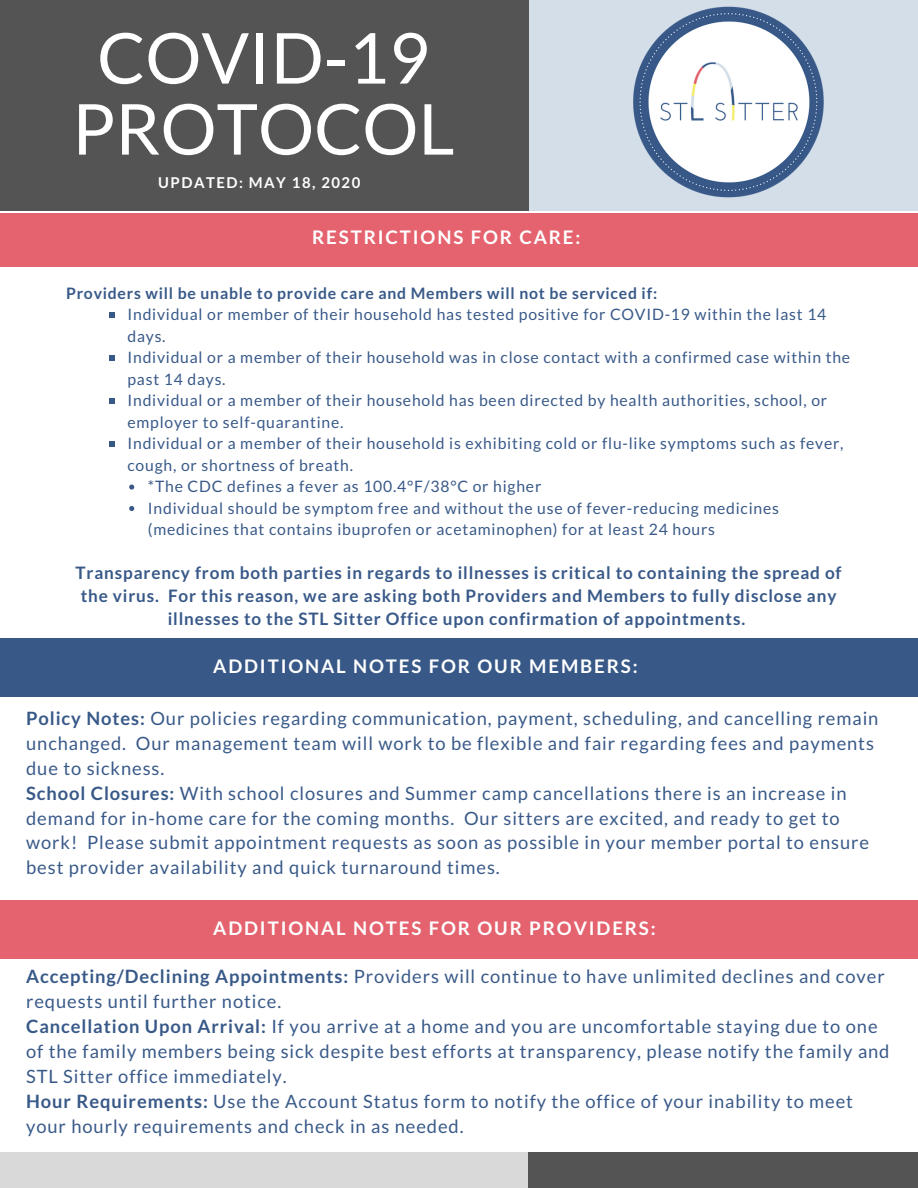
<style>
.page{position:relative;width:918px;height:1188px;background:#fff}
.page>*{position:absolute;margin:0;border:0;box-sizing:border-box;transform-origin:0 0}
.t1{font:70.35px/70.9px "Lato";color:#fff;text-align:center}
.t2{font:700 18.6px "Lato";letter-spacing:.1em;color:#fff}
.t3{font:18.3px/24.9px "Lato";letter-spacing:.05em;color:#385988}
.t4{font:700 17.1px/22.6px "Lato";letter-spacing:.05em;color:#385988;text-align:center}
.t5{font:15.75px "Lato";letter-spacing:.05em;color:#385988}
.t6{font:700 15.75px "Lato";letter-spacing:.05em;color:#385988}
.t7{font:700 14.85px "Lato";letter-spacing:.1em;color:#fff}
.s1{font-weight:700}
</style>
<div class="page">
<div style="left:525px;top:0;width:393px;height:210px;background:#d3dee8"></div>
<div style="left:0;top:0;width:529px;height:211px;background:#545454"></div>
<div style="left:525px;top:1152px;width:393px;height:36px;background:#545454"></div>
<div style="left:0;top:1152px;width:528px;height:36px;background:#d9d9d9"></div>
<svg style="left:109px;top:313px;width:5px;height:5px"></svg>
<svg style="left:109px;top:356px;width:5px;height:5px"></svg>
<svg style="left:109px;top:399px;width:5px;height:5px"></svg>
<svg style="left:109px;top:442px;width:5px;height:5px"></svg>
<svg style="left:129px;top:485px;width:5px;height:5px"></svg>
<svg style="left:129px;top:506px;width:5px;height:5px"></svg>
<div style="left:0;top:214px;width:918px;height:53px;background:#e4636f"></div>
<img style="left:633px;top:6px;width:191px;height:192px">
<div style="left:0;top:638px;width:918px;height:59px;background:#385988"></div>
<div style="left:0;top:900px;width:918px;height:59px;background:#e4636f"></div>
<h1 class="t1" style="left:72px;top:21px;width:384px">COVID-19<br>PROTOCOL</h1>
<p class="t7" style="left:158px;top:173px;width:204px">UPDATED: MAY 18, 2020</p>
<p class="t2" style="left:312px;top:225px;width:270px">RESTRICTIONS FOR CARE:</p>
<p class="t6" style="left:66px;top:284px;width:593px">Providers will be unable to provide care and Members will not be serviced if:</p>
<p class="t5" style="left:128px;top:305px;width:700px">Individual or member of their household has tested positive for COVID-19 within the last 14</p>
<p class="t5" style="left:128px;top:326px;width:40px">days.</p>
<p class="t5" style="left:128px;top:348px;width:724px">Individual or a member of their household was in close contact with a confirmed case within the</p>
<p class="t5" style="left:128px;top:369px;width:100px">past 14 days.</p>
<p class="t5" style="left:128px;top:391px;width:701px">Individual or a member of their household has been directed by health authorities, school, or</p>
<p class="t5" style="left:128px;top:412px;width:217px">employer to self-quarantine.</p>
<p class="t5" style="left:128px;top:434px;width:718px">Individual or a member of their household is exhibiting cold or flu-like symptoms such as fever,</p>
<p class="t5" style="left:128px;top:455px;width:227px">cough, or shortness of breath.</p>
<p class="t5" style="left:148px;top:477px;width:395px">*The CDC defines a fever as 100.4°F/38°C or higher</p>
<p class="t5" style="left:148px;top:498px;width:632px">Individual should be symptom free and without the use of fever-reducing medicines</p>
<p class="t5" style="left:148px;top:519px;width:569px">(medicines that contains ibuprofen or acetaminophen) for at least 24 hours</p>
<p class="t4" style="left:76px;top:561px;width:768px">Transparency from both parties in regards to illnesses is critical to containing the spread of the virus. For this reason, we are asking both Providers and Members to fully disclose any illnesses to the STL Sitter Office upon confirmation of appointments.</p>
<p class="t2" style="left:213px;top:655px;width:426px">ADDITIONAL NOTES FOR OUR MEMBERS:</p>
<p class="t3" style="left:26px;top:705px;width:854px"><span class="s1">Policy Notes:</span> Our policies regarding communication, payment, scheduling, and cancelling remain unchanged. Our management team will work to be flexible and fair regarding fees and payments due to sickness.<br><span class="s1">School Closures:</span> With school closures and Summer camp cancellations there is an increase in demand for in-home care for the coming months. Our sitters are excited, and ready to get to work! Please submit appointment requests as soon as possible in your member portal to ensure best provider availability and quick turnaround times.</p>
<p class="t2" style="left:213px;top:917px;width:444px">ADDITIONAL NOTES FOR OUR PROVIDERS:</p>
<p class="t3" style="left:26px;top:964px;width:865px"><span class="s1">Accepting/Declining Appointments:</span> Providers will continue to have unlimited declines and cover requests until further notice.<br><span class="s1">Cancellation Upon Arrival:</span> If you arrive at a home and you are uncomfortable staying due to one of the family members being sick despite best efforts at transparency, please notify the family and STL Sitter office immediately.<br><span class="s1">Hour Requirements:</span> Use the Account Status form to notify the office of your inability to meet your hourly requirements and check in as needed.</p>
</div>
